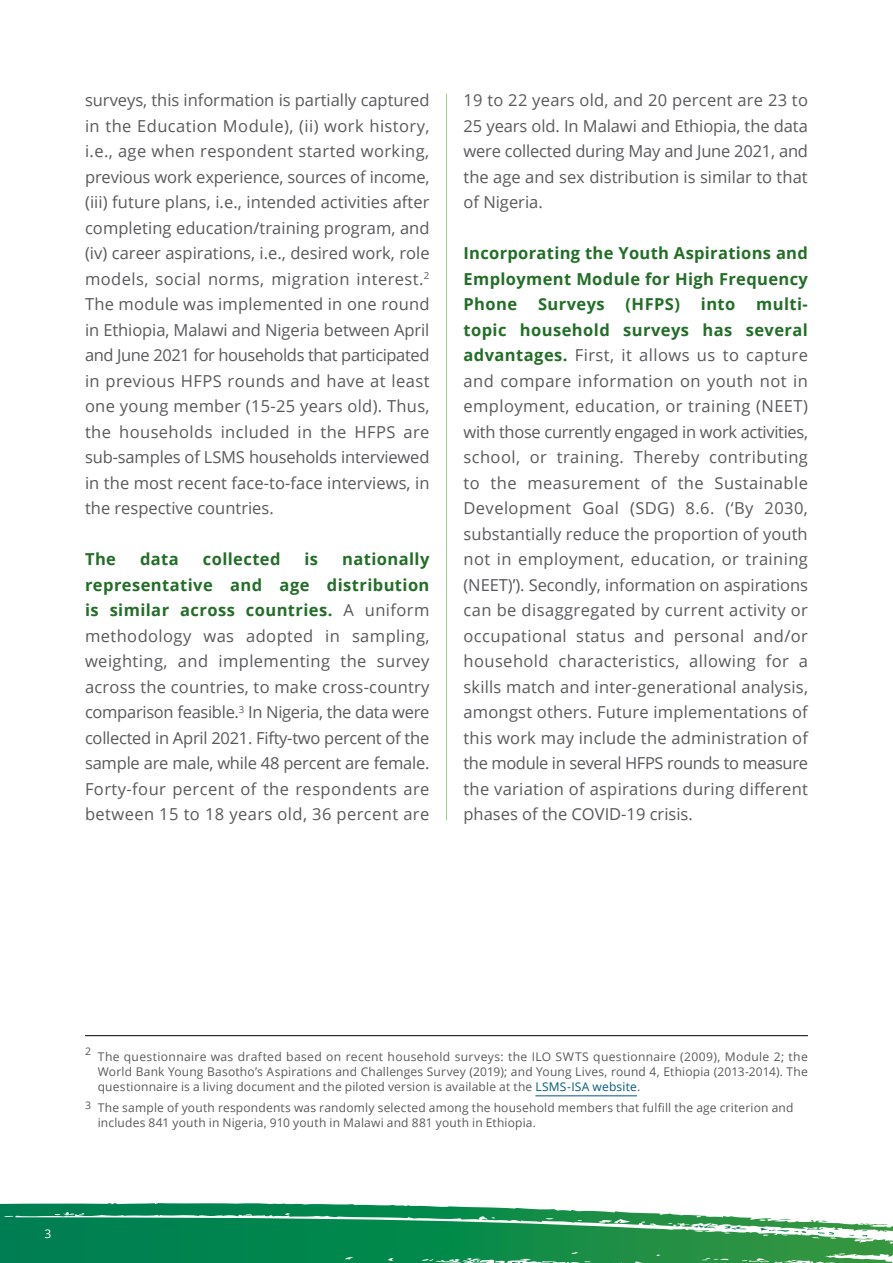
<style>
.page{position:relative;width:893px;height:1263px;background:#fff}
.page>*{position:absolute;margin:0;border:0;box-sizing:border-box;transform-origin:0 0}
.t1{font:16.5px/25.5px "Open Sans";letter-spacing:.005em;color:#58595b;text-align:justify}
.t2{font:700 16.5px/25.5px "Open Sans";letter-spacing:.025em;color:#226e27;text-align:justify}
.t3{font:12px/15px "Open Sans";letter-spacing:.015em;color:#58595b;text-align:justify}
.t4{font:12px "Open Sans";color:#fff}
.t5{font:10.5px "Open Sans";color:#58595b}
.s1{font-weight:700;color:#226e27}
.s2{color:#005b7f}
</style>
<div class="page">
<hr style="left:446px;top:94px;width:1px;height:726px;background:#9fd18a">
<svg style="left:0;top:1203px;width:892px;height:60px;background:#379d6a"></svg>
<svg style="left:848px;top:1234px;width:6px;height:2px"></svg>
<svg style="left:778px;top:1219px;width:13px;height:1px"></svg>
<svg style="left:759px;top:1228px;width:76px;height:6px"></svg>
<svg style="left:723px;top:1226px;width:24px;height:4px"></svg>
<svg style="left:693px;top:1225px;width:24px;height:3px"></svg>
<svg style="left:512px;top:1262px;width:12px;height:1px"></svg>
<hr style="left:85px;top:1035px;width:723px;height:1px;background:#000">
<hr style="left:535px;top:1095px;width:102px;height:1px;background:#005b7f">
<p class="t1" style="left:85px;top:87px;width:346px">surveys, this information is partially captured in the Education Module), (ii) work history, i.e., age when respondent started working, previous work experience, sources of income, (iii) future plans, i.e., intended activities after completing education/training program, and (iv) career aspirations, i.e., desired work, role models, social norms, migration interest.<sup>2<br></sup>The module was implemented in one round in Ethiopia, Malawi and Nigeria between April and June 2021 for households that participated in previous HFPS rounds and have at least one young member (15-25 years old). Thus, the households included in the HFPS are sub-samples of LSMS households interviewed in the most recent face-to-face interviews, in the respective countries.</p>
<p class="t2" style="left:85px;top:546px;width:33px">The</p>
<p class="t2" style="left:140px;top:546px;width:40px">data</p>
<p class="t2" style="left:203px;top:546px;width:79px">collected</p>
<p class="t2" style="left:304px;top:546px;width:15px">is</p>
<p class="t1" style="left:85px;top:546px;width:346px;text-indent:257px"><span class="s1">nationally representative and age distribution is similar across countries.</span> A uniform methodology was adopted in sampling, weighting, and implementing the survey across the countries, to make cross-country comparison feasible.<sup>3</sup> In Nigeria, the data were collected in April 2021. Fifty-two percent of the sample are male, while 48 percent are female.<br>Forty-four percent of the respondents are between 15 to 18 years old, 36 percent are</p>
<p class="t1" style="left:463px;top:87px;width:346px">19 to 22 years old, and 20 percent are 23 to 25 years old. In Malawi and Ethiopia, the data were collected during May and June 2021, and the age and sex distribution is similar to that of Nigeria.</p>
<p class="t2" style="left:463px;top:240px;width:346px">Incorporating the Youth Aspirations and Employment Module for High Frequency Phone</p>
<p class="t1" style="left:463px;top:291px;width:346px;text-indent:293px"><span class="s1">multi&shy;topic household surveys has several advantages.</span> First, it allows us to capture and compare information on youth not in employment, education, or training (NEET) with those currently engaged in work activities, school, or training. Thereby contributing to the measurement of the Sustainable Development Goal (SDG) 8.6. (‘By 2030, substantially reduce the proportion of youth not in employment, education, or training (NEET)’). Secondly, information on aspirations can be disaggregated by current activity or occupational status and personal and/or household characteristics, allowing for a skills match and inter-generational analysis, amongst others. Future implementations of this work may include the administration of the module in several HFPS rounds to measure the variation of aspirations during different phases of the COVID-19 crisis.</p>
<p class="t2" style="left:538px;top:291px;width:68px">Surveys</p>
<p class="t2" style="left:626px;top:291px;width:56px">(HFPS)</p>
<p class="t2" style="left:701px;top:291px;width:36px">into</p>
<p class="t5" style="left:85px;top:1044px;width:8px">2</p>
<p class="t3" style="left:98px;top:1049px;width:712px">The questionnaire was drafted based on recent household surveys: the ILO SWTS questionnaire (2009), Module 2; the World Bank Young Basotho’s Aspirations and Challenges Survey (2019); and Young Lives, round 4, Ethiopia (2013-2014). The questionnaire is a living document and the piloted version is available at the <span class="s2">LSMS-ISA website</span>.</p>
<p class="t3" style="left:98px;top:1100px;width:697px;text-indent:-13px"><sup>3</sup> The sample of youth respondents was randomly selected among the household members that fulfill the age criterion and includes 841 youth in Nigeria, 910 youth in Malawi and 881 youth in Ethiopia.</p>
<p class="t4" style="left:44px;top:1227px;width:8px">33</p>
</div>
